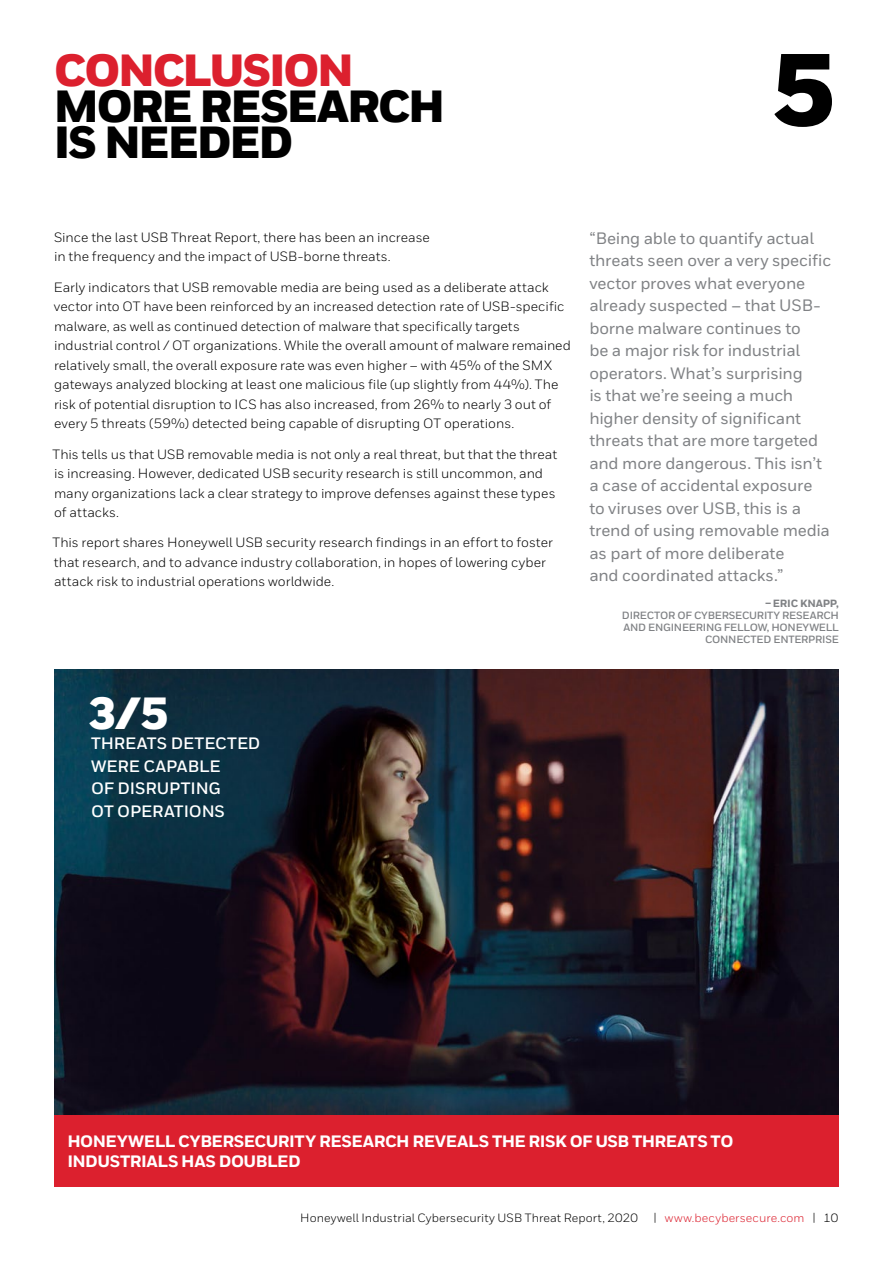
<style>
.page{position:relative;width:893px;height:1263px;background:#fff}
.page>*{position:absolute;margin:0;border:0;box-sizing:border-box;transform-origin:0 0}
.t1{font:900 102px "Honeywell Sans";color:#000}
.t2{font:900 45px/36px "Honeywell Sans";letter-spacing:-.045em;color:#000}
.t3{font:900 45px "Honeywell Sans";letter-spacing:-.05em;color:#dc202e}
.t4{font:900 45px "Honeywell Sans";color:#fff}
.t5{font:500 16.5px/22.5px "Honeywell Sans";letter-spacing:-.01em;color:#808285}
.t6{font:800 16.5px/19.5px "Honeywell Sans";letter-spacing:-.03em;color:#fff}
.t7{font:700 16.5px/22.5px "Honeywell Sans";letter-spacing:-.005em;color:#fff}
.t8{font:13.5px/19.5px "Honeywell Sans";color:#000}
.t9{font:12px "Honeywell Sans";letter-spacing:.01em;color:#000}
.t10{font:12px "Honeywell Sans";letter-spacing:.01em;color:#dc202e}
.t11{font:700 10.5px/12px "Honeywell Sans";letter-spacing:-.02em;color:#808285;text-align:right}
.t12{font:800 10.5px "Honeywell Sans";letter-spacing:-.02em;color:#808285}
.s1{color:#000}
</style>
<div class="page">
<img style="left:54px;top:669px;width:785px;height:446px">
<div style="left:54px;top:1115px;width:785px;height:72px;background:#dc202e"></div>
<h2 class="t3" style="left:54px;top:42px;width:301px">CONCLUSION</h2>
<h2 class="t2" style="left:54px;top:90px;width:393px">MORE RESEARCH<br>IS NEEDED</h2>
<h1 class="t1" style="left:771px;top:27px;width:65px">5</h1>
<p class="t8" style="left:54px;top:228px;width:377px">Since the last USB Threat Report, there has been an increase in the frequency and the impact of USB-borne threats.</p>
<p class="t8" style="left:54px;top:277px;width:519px">Early indicators that USB removable media are being used as a deliberate attack vector into OT have been reinforced by an increased detection rate of USB-specific malware, as well as continued detection of malware that specifically targets industrial control / OT organizations. While the overall amount of malware remained relatively small, the overall exposure rate was even higher – with 45% of the SMX gateways analyzed blocking at least one malicious file (up slightly from 44%). The risk of potential disruption to ICS has also increased, from 26% to nearly 3 out of every 5 threats (59%) detected being capable of disrupting OT operations.</p>
<p class="t8" style="left:52px;top:444px;width:506px">This tells us that USB removable media is not only a real threat, but that the threat is increasing. However, dedicated USB security research is still uncommon, and many organizations lack a clear strategy to improve defenses against these types of attacks.</p>
<p class="t8" style="left:52px;top:533px;width:502px">This report shares Honeywell USB security research findings in an effort to foster that research, and to advance industry collaboration, in hopes of lowering cyber attack risk to industrial operations worldwide.</p>
<p class="t5" style="left:589px;top:227px;width:243px">“Being able to quantify actual threats seen over a very specific vector proves what everyone already suspected – that USB&shy;borne malware continues to<br>be a major risk for industrial operators. What’s surprising<br>is that we’re seeing a much higher density of significant threats that are more targeted and more dangerous. This isn’t a case of accidental exposure to viruses over USB, this is a trend of using removable media as part of more deliberate<br>and coordinated attacks.”</p>
<p class="t12" style="left:765px;top:597px;width:75px">– ERIC KNAPP,</p>
<p class="t11" style="left:622px;top:609px;width:218px">DIRECTOR OF CYBERSECURITY RESEARCH<br>AND ENGINEERING FELLOW, HONEYWELL<br>CONNECTED ENTERPRISE</p>
<h2 class="t4" style="left:88px;top:686px;width:82px">3/5</h2>
<p class="t7" style="left:91px;top:733px;width:171px">THREATS DETECTED<br>WERE CAPABLE<br>OF DISRUPTING<br>OT OPERATIONS</p>
<p class="t6" style="left:67px;top:1132px;width:668px">HONEYWELL CYBERSECURITY RESEARCH REVEALS THE RISK OF USB THREATS TO<br>INDUSTRIALS HAS DOUBLED</p>
<p class="t9" style="left:300px;top:1211px;width:339px">Honeywell Industrial Cybersecurity USB Threat Report, 2020</p>
<p class="t10" style="left:654px;top:1211px;width:186px"><span class="s1">|</span> www.becybersecure.com <span class="s1">| 10</span></p>
</div>
